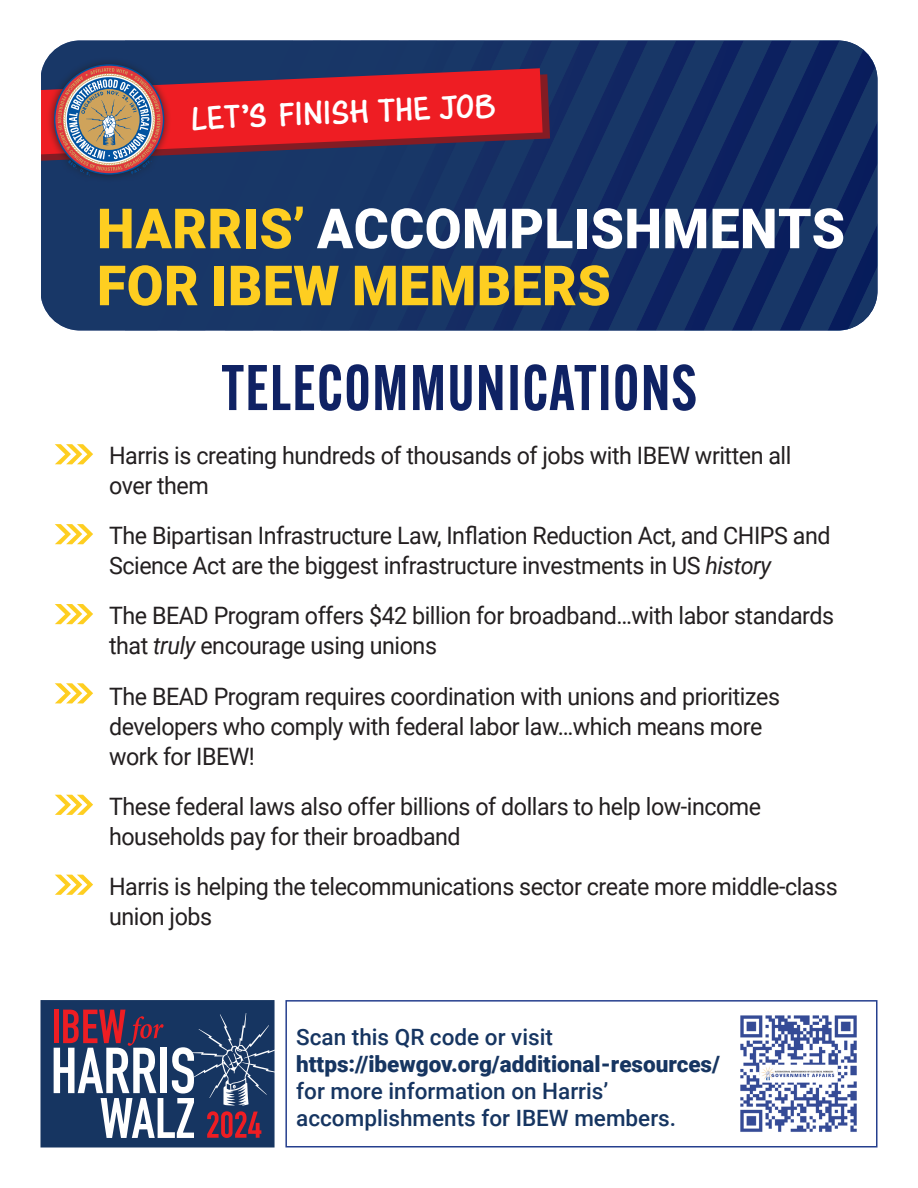
<style>
.page{position:relative;width:918px;height:1188px;background:#fff}
.page>*{position:absolute;margin:0;border:0;box-sizing:border-box;transform-origin:0 0}
.t1{font:600 63px "Alternate Gothic Cond ATF";letter-spacing:.02em;color:#0f2264}
.t2{font:900 55.5px/57px "Roboto";letter-spacing:.01em;color:#fece21;scale:.96 1}
.t3{font:700 39px "Maku";color:#fff}
.body_text{font:24px/30px "Roboto";letter-spacing:-.02em;color:#231f20}
.t4{font:500 22.5px/27px "Roboto";color:#163561}
.s1{color:#fff}
.s2{font-style:italic}
.s3{font-weight:900}
</style>
<div class="page">
<svg style="left:55px;top:444px;width:38px;height:20px"></svg>
<svg style="left:55px;top:524px;width:38px;height:20px"></svg>
<svg style="left:55px;top:604px;width:38px;height:20px"></svg>
<svg style="left:55px;top:683px;width:38px;height:20px"></svg>
<svg style="left:55px;top:795px;width:38px;height:20px"></svg>
<svg style="left:55px;top:875px;width:38px;height:20px"></svg>
<svg style="left:41px;top:40px;width:836px;height:290px;background:#153165"></svg>
<div style="left:47px;top:57px;width:125px;height:125px;background:#231f20;opacity:.75"></div>
<svg style="left:41px;top:68px;width:502px;height:108px;background:#993748"></svg>
<img style="left:740px;top:1015px;width:117px;height:117px">
<div style="left:40px;top:1000px;width:235px;height:148px;background:#163561;border:2px solid #163561"></div>
<div style="left:285px;top:1000px;width:593px;height:148px;border:2px solid #253f8e"></div>
<svg style="left:54px;top:1010px;width:221px;height:128px"></svg>
<p class="t3" style="left:190px;top:93px;width:306px;rotate:-2deg">LET’S FINISH THE JOB</p>
<p class="t2" style="left:97px;top:198px;width:781px">HARRIS’ <span class="s1">ACCOMPLISHMENTS<br></span>FOR IBEW MEMBERS</p>
<p class="t1" style="left:221px;top:348px;width:477px">TELECOMMUNICATIONS</p>
<p class="body_text" style="left:109px;top:439px;width:684px">Harris is creating hundreds of thousands of jobs with IBEW written all over them</p>
<p class="body_text" style="left:109px;top:520px;width:723px">The Bipartisan Infrastructure Law, Inflation Reduction Act, and CHIPS and<br>Science Act are the biggest infrastructure investments in US <span class="s2">history</span></p>
<p class="body_text" style="left:109px;top:600px;width:727px">The BEAD Program offers $42 billion for broadband…with labor standards that <span class="s2">truly</span> encourage using unions</p>
<p class="body_text" style="left:109px;top:680px;width:672px">The BEAD Program requires coordination with unions and prioritizes developers who comply with federal labor law…which means more work for IBEW!</p>
<p class="body_text" style="left:109px;top:790px;width:654px">These federal laws also offer billions of dollars to help low-income households pay for their broadband</p>
<p class="body_text" style="left:109px;top:871px;width:730px">Harris is helping the telecommunications sector create more middle-class union jobs</p>
<h2 class="t4" style="left:296px;top:1022px;width:425px">Scan this QR code or visit <span class="s3">https://ibewgov.org/additional-resources/ </span>for more information on Harris’ accomplishments for IBEW members.</h2>
</div>
